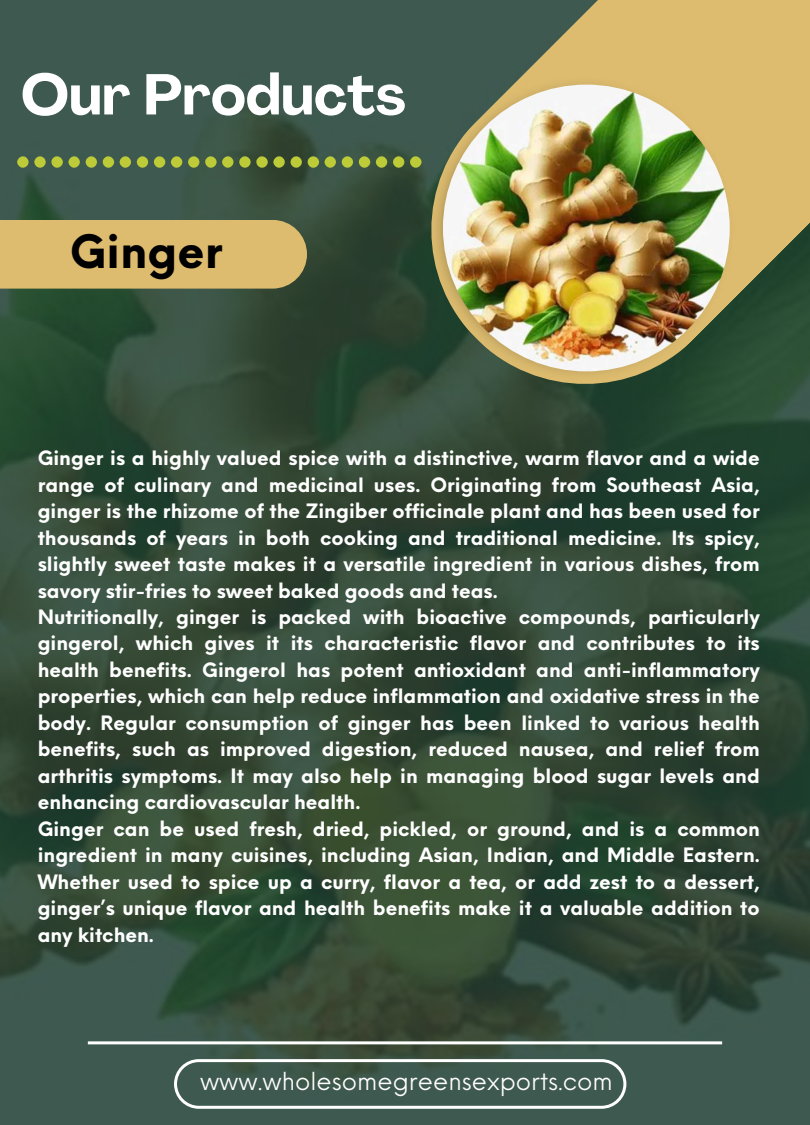
<style>
.page{position:relative;width:810px;height:1125px;background:#fff}
.page>*{position:absolute;margin:0;border:0;box-sizing:border-box;transform-origin:0 0}
.t1{font:700 56.7px "Agrandir";color:#fff}
.t2{font:700 45px "Neue Einstellung";color:#000}
.t3{font:24.2px "Neue Einstellung";color:#fff}
.t4{font:700 19.4px/26.5px "Neue Einstellung";color:#fff}
</style>
<div class="page">
<img style="left:0;top:0;width:810px;height:1125px">
<svg style="left:416px;top:0;width:394px;height:399px;fill:#ddbc6f"></svg>
<img style="left:429px;top:76px;width:305px;height:305px">
<img style="left:443px;top:85px;width:287px;height:286px;border-radius:50%">
<hr style="left:88px;top:1041px;width:634px;height:3px;background:#fff">
<svg style="left:17px;top:156px;width:97px;height:14px"></svg>
<svg style="left:120px;top:156px;width:45px;height:14px"></svg>
<svg style="left:171px;top:156px;width:148px;height:14px"></svg>
<svg style="left:325px;top:156px;width:45px;height:14px"></svg>
<svg style="left:376px;top:156px;width:46px;height:14px"></svg>
<div style="left:0;top:220px;width:307px;height:69px;background:#ddbc6f"></div>
<svg style="left:174px;top:1059px;width:452px;height:50px"></svg>
<h1 class="t1" style="left:21px;top:72px;width:386px">Our Products</h1>
<h2 class="t2" style="left:70px;top:211px;width:154px">Ginger</h2>
<p class="t4" style="left:38px;top:443px;width:724px">Ginger is a highly valued spice with a distinctive, warm flavor and a wide range of culinary and medicinal uses. Originating from Southeast Asia, ginger is the rhizome of the Zingiber officinale plant and has been used for thousands of years in both cooking and traditional medicine. Its spicy, slightly sweet taste makes it a versatile ingredient in various dishes, from savory stir-fries to sweet baked goods and teas.<br>Nutritionally, ginger is packed with bioactive compounds, particularly gingerol, which gives it its characteristic flavor and contributes to its health benefits. Gingerol has potent antioxidant and anti-inflammatory properties, which can help reduce inflammation and oxidative stress in the body. Regular consumption of ginger has been linked to various health benefits, such as improved digestion, reduced nausea, and relief from arthritis symptoms. It may also help in managing blood sugar levels and enhancing cardiovascular health.<br>Ginger can be used fresh, dried, pickled, or ground, and is a common ingredient in many cuisines, including Asian, Indian, and Middle Eastern.<br>Whether used to spice up a curry, flavor a tea, or add zest to a dessert, ginger’s unique flavor and health benefits make it a valuable addition to any kitchen.</p>
<p class="t3" style="left:200px;top:1060px;width:414px">www.wholesomegreensexports.com</p>
</div>
